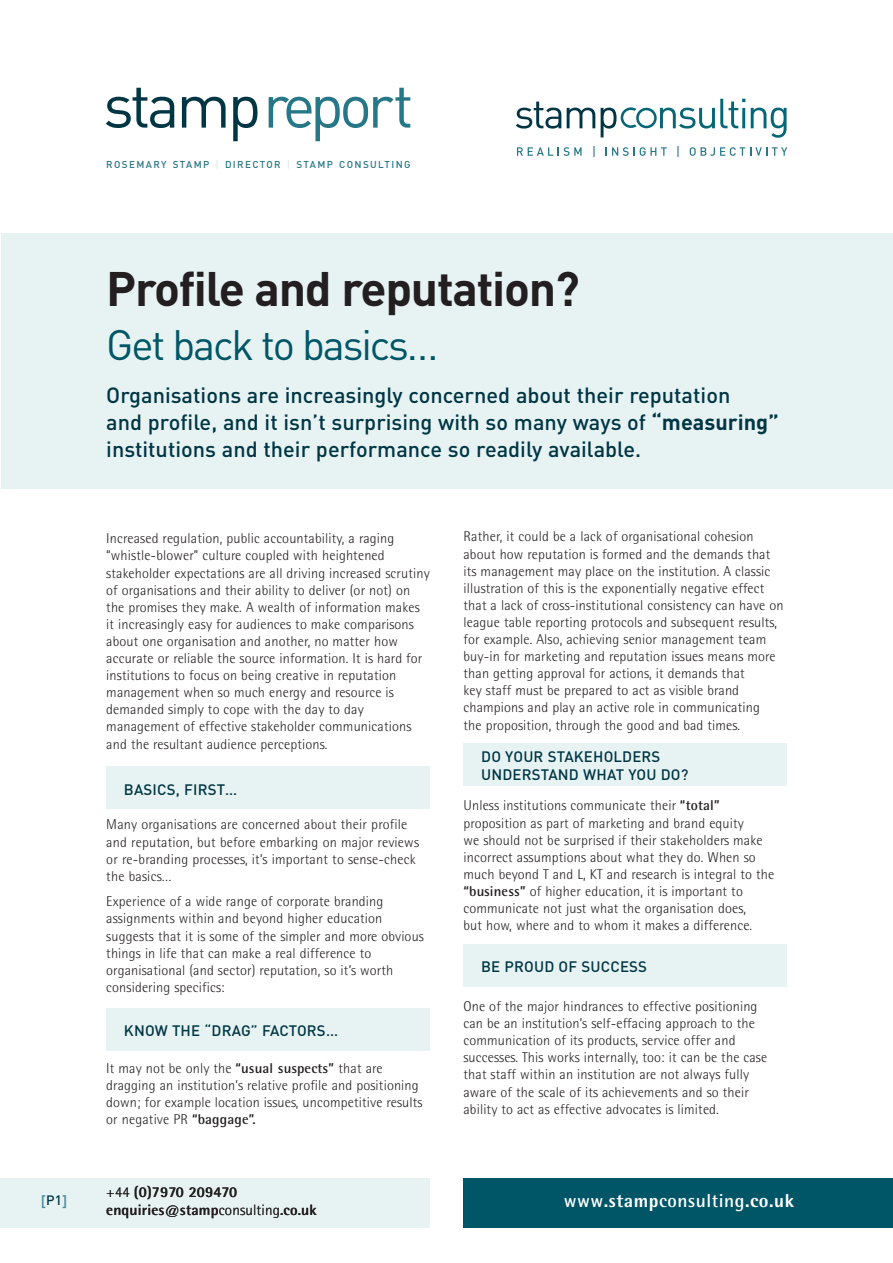
<style>
.page{position:relative;width:893px;height:1263px;background:#fff}
.page>*{position:absolute;margin:0;border:0;box-sizing:border-box;transform-origin:0 0}
.t1{font:62.1px "DIN";letter-spacing:-.06em;color:#267787}
.t2{font:700 47.85px "DIN";letter-spacing:-.025em;color:#231f20}
.t3{font:42px "DIN";letter-spacing:-.05em;color:#005666}
.t4{font:500 21.75px/27px "DIN";color:#003644}
.t5{font:700 18.75px "Rotis Semi Sans";letter-spacing:.025em;color:#fff}
.t6{font:300 18.75px "Rotis Semi Sans";color:#fff}
.t7{font:500 15px/18px "DIN";letter-spacing:.01em;color:#003644}
.t8{font:700 15px/18px "Rotis Semi Sans";letter-spacing:.01em;color:#231f20}
.t9{font:500 15px "DIN";color:#488998}
.t10{font:300 14.25px/17.1px "Rotis Semi Sans";letter-spacing:.01em;color:#231f20}
.t11{font:500 9.9px "DIN";letter-spacing:.14em;color:#267787}
.s1{color:#003644}
.s2{color:#daebeb}
.s3{font-size:13.5px;color:#003644}
.s4{font-weight:700}
.s5{font-weight:300}
.s6{font-weight:800}
</style>
<div class="page">
<div style="left:1px;top:234px;width:892px;height:255px;background:#e7f2f2"></div>
<div style="left:0;top:1178px;width:429px;height:49px;background:#e7f2f2"></div>
<svg style="left:516px;top:102px;width:45px;height:27px"></svg>
<svg style="left:567px;top:108px;width:28px;height:20px"></svg>
<svg style="left:517px;top:147px;width:64px;height:9px"></svg>
<svg style="left:605px;top:147px;width:62px;height:9px"></svg>
<svg style="left:677px;top:146px;width:2px;height:11px"></svg>
<svg style="left:690px;top:147px;width:97px;height:9px"></svg>
<svg style="left:601px;top:99px;width:185px;height:39px"></svg>
<div style="left:463px;top:1178px;width:430px;height:49px;background:#005666"></div>
<div style="left:106px;top:766px;width:323px;height:43px;background:#e7f2f2"></div>
<div style="left:106px;top:1008px;width:323px;height:42px;background:#e7f2f2"></div>
<div style="left:463px;top:743px;width:324px;height:43px;background:#e7f2f2"></div>
<div style="left:463px;top:944px;width:324px;height:42px;background:#e7f2f2"></div>
<h1 class="t1" style="left:103px;top:70px;width:312px"><span class="s1">stamp</span>report</h1>
<p class="t11" style="left:106px;top:159px;width:306px">ROSEMARY STAMP <span class="s2">|</span> DIRECTOR <span class="s2">|</span> STAMP CONSULTING</p>
<p class="t9" style="left:41px;top:1193px;width:28px">[<span class="s3">P1</span>]</p>
<h2 class="t2" style="left:106px;top:262px;width:475px">Profile and reputation?</h2>
<h3 class="t3" style="left:106px;top:321px;width:334px">Get back to basics…</h3>
<h3 class="t4" style="left:106px;top:382px;width:674px">Organisations are increasingly concerned about their reputation<br>and profile, and it isn’t surprising with so many ways of <span class="s4">“measuring” </span>institutions and their performance so readily available.</h3>
<p class="t10" style="left:106px;top:531px;width:325px">Increased regulation, public accountability, a raging “whistle-blower” culture coupled with heightened stakeholder expectations are all driving increased scrutiny of organisations and their ability to deliver (or not) on the promises they make. A wealth of information makes it increasingly easy for audiences to make comparisons about one organisation and another, no matter how accurate or reliable the source information. It is hard for institutions to focus on being creative in reputation management when so much energy and resource is demanded simply to cope with the day to day management of effective stakeholder communications and the resultant audience perceptions.</p>
<p class="t7" style="left:124px;top:781px;width:115px">BASICS, FIRST…</p>
<p class="t10" style="left:106px;top:817px;width:314px">Many organisations are concerned about their profile and reputation, but before embarking on major reviews or re-branding processes, it’s important to sense-check the basics…</p>
<p class="t10" style="left:106px;top:894px;width:319px">Experience of a wide range of corporate branding assignments within and beyond higher education suggests that it is some of the simpler and more obvious things in life that can make a real difference to organisational (and sector) reputation, so it’s worth considering specifics:</p>
<p class="t7" style="left:124px;top:1022px;width:216px">KNOW THE “DRAG” FACTORS…</p>
<p class="t10" style="left:106px;top:1061px;width:318px">It may not be only the <span class="s4">“usual suspects”</span> that are dragging an institution’s relative profile and positioning down; for example location issues, uncompetitive results or negative PR <span class="s4">“baggage”.</span></p>
<p class="t10" style="left:463px;top:529px;width:322px">Rather, it could be a lack of organisational cohesion about how reputation is formed and the demands that its management may place on the institution. A classic illustration of this is the exponentially negative effect that a lack of cross-institutional consistency can have on league table reporting protocols and subsequent results, for example. Also, achieving senior management team buy-in for marketing and reputation issues means more than getting approval for actions, it demands that<br>key staff must be prepared to act as visible brand champions and play an active role in communicating<br>the proposition, through the good and bad times.</p>
<p class="t7" style="left:481px;top:748px;width:209px">DO YOUR STAKEHOLDERS<br>UNDERSTAND WHAT YOU DO?</p>
<p class="t10" style="left:463px;top:798px;width:312px">Unless institutions communicate their <span class="s4">“total” </span>proposition as part of marketing and brand equity<br>we should not be surprised if their stakeholders make incorrect assumptions about what they do. When so much beyond T and L, KT and research is integral to the <span class="s4">“business”</span> of higher education, it is important to communicate not just what the organisation does,<br>but how, where and to whom it makes a difference.</p>
<p class="t7" style="left:481px;top:957px;width:167px">BE PROUD OF SUCCESS</p>
<p class="t10" style="left:463px;top:999px;width:305px">One of the major hindrances to effective positioning can be an institution’s self-effacing approach to the communication of its products, service offer and successes. This works internally, too: it can be the case that staff within an institution are not always fully aware of the scale of its achievements and so their ability to act as effective advocates is limited.</p>
<p class="t8" style="left:106px;top:1185px;width:212px"><span class="s5">+44</span> (0)7970 209470 enquiries<span class="s5">@</span>stamp<span class="s5">consulting</span>.co.uk</p>
<h3 class="t5" style="left:564px;top:1194px;width:232px">www<span class="s6">.stamp</span>consulting<span class="s6">.co.uk</span></h3>
<h3 class="t6" style="left:570px;top:1194px;width:101px">www.<span class="s4">stamp</span>c</h3>
<h3 class="t5" style="left:721px;top:1194px;width:68px"><span class="s5">ng</span>.co.uk</h3>
</div>
